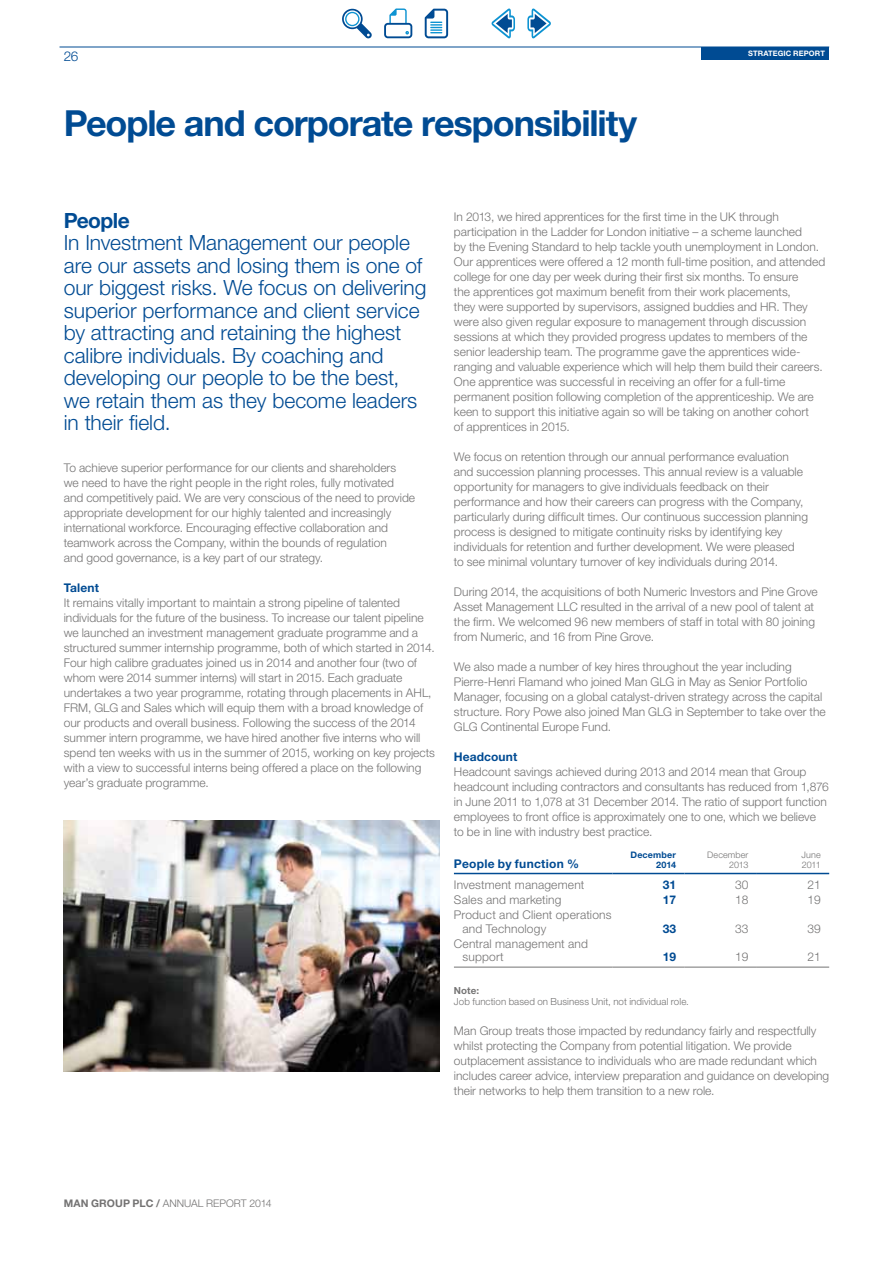
<style>
.page{position:relative;width:893px;height:1263px;background:#fff}
.page>*{position:absolute;margin:0;border:0;box-sizing:border-box;transform-origin:0 0}
.t1{font:700 36px "Helvetica Neue LT Std";letter-spacing:-.03em;color:#004b93}
.t2{font:300 21px/22.5px "Helvetica Neue LT Std";color:#004b93}
.t3{font:700 21px "Helvetica Neue LT Std";letter-spacing:-.03em;color:#004b93}
.t4{font:300 13.5px "Helvetica Neue LT Std";color:#004b93}
.t5{font:300 12px/15px "Helvetica Neue LT Std";color:#747373}
.t6{font:700 12px "Helvetica Neue LT Std";letter-spacing:.01em;color:#004b93}
.t7{font:300 10.5px "Helvetica Neue LT Std";letter-spacing:.005em;color:#747373}
.t8{font:300 9.75px "Helvetica Neue LT Std";letter-spacing:.01em;color:#747373}
.t9{font:700 9.75px "Helvetica Neue LT Std";color:#747373}
.t10{font:300 9px/10.5px "Helvetica Neue LT Std";letter-spacing:.01em;color:#747373;text-align:right}
.t11{font:700 9px/10.5px "Helvetica Neue LT Std";letter-spacing:.02em;color:#004b93;text-align:right}
.t12{font:700 7.5px "Helvetica Neue LT Std";letter-spacing:.015em;color:#fff}
.s1{font-weight:700}
</style>
<div class="page">
<hr style="left:60px;top:47px;width:769px;height:1px;background:#004b93">
<div style="left:702px;top:47px;width:127px;height:13px;background:#004b93"></div>
<img style="left:64px;top:821px;width:375px;height:250px">
<hr style="left:454px;top:873px;width:158px;height:1px;background:#004b93">
<hr style="left:612px;top:873px;width:73px;height:1px;background:#004b93">
<hr style="left:685px;top:873px;width:72px;height:1px;background:#004b93">
<hr style="left:757px;top:873px;width:72px;height:1px;background:#004b93">
<hr style="left:454px;top:967px;width:158px;height:1px;background:#747373">
<hr style="left:612px;top:967px;width:73px;height:1px;background:#747373">
<hr style="left:685px;top:967px;width:72px;height:1px;background:#747373">
<hr style="left:757px;top:967px;width:72px;height:1px;background:#747373">
<svg style="left:342px;top:9px;width:30px;height:30px"></svg>
<div style="left:345px;top:12px;width:15px;height:14px;border:1px solid #0d93d2;border-radius:50%"></div>
<svg style="left:384px;top:23px;width:28px;height:15px"></svg>
<div style="left:386px;top:25px;width:24px;height:11px;background:#fff;border-radius:2px"></div>
<svg style="left:389px;top:9px;width:20px;height:26px"></svg>
<svg style="left:425px;top:9px;width:23px;height:29px"></svg>
<svg style="left:491px;top:8px;width:24px;height:31px"></svg>
<svg style="left:527px;top:8px;width:24px;height:31px"></svg>
<p class="t4" style="left:64px;top:48px;width:16px">26</p>
<h1 class="t1" style="left:64px;top:101px;width:575px">People and corporate responsibility</h1>
<p class="t12" style="left:748px;top:49px;width:78px">STRATEGIC REPORT</p>
<h2 class="t3" style="left:64px;top:207px;width:67px">People</h2>
<p class="t2" style="left:64px;top:231px;width:364px">In Investment Management our people are our assets and losing them is one of our biggest risks. We focus on delivering superior performance and client service by attracting and retaining the highest calibre individuals. By coaching and developing our people to be the best, we retain them as they become leaders in their field.</p>
<p class="t5" style="left:64px;top:460px;width:353px">To achieve superior performance for our clients and shareholders<br>we need to have the right people in the right roles, fully motivated and competitively paid. We are very conscious of the need to provide appropriate development for our highly talented and increasingly international workforce. Encouraging effective collaboration and teamwork across the Company, within the bounds of regulation<br>and good governance, is a key part of our strategy.</p>
<p class="t6" style="left:64px;top:580px;width:37px">Talent</p>
<p class="t5" style="left:64px;top:595px;width:373px">It remains vitally important to maintain a strong pipeline of talented individuals for the future of the business. To increase our talent pipeline we launched an investment management graduate programme and a structured summer internship programme, both of which started in 2014.<br>Four high calibre graduates joined us in 2014 and another four (two of whom were 2014 summer interns) will start in 2015. Each graduate undertakes a two year programme, rotating through placements in AHL, FRM, GLG and Sales which will equip them with a broad knowledge of our products and overall business. Following the success of the 2014 summer intern programme, we have hired another five interns who will spend ten weeks with us in the summer of 2015, working on key projects with a view to successful interns being offered a place on the following year’s graduate programme.</p>
<p class="t5" style="left:454px;top:209px;width:373px">In 2013, we hired apprentices for the first time in the UK through participation in the Ladder for London initiative – a scheme launched<br>by the Evening Standard to help tackle youth unemployment in London.<br>Our apprentices were offered a 12 month full-time position, and attended college for one day per week during their first six months. To ensure<br>the apprentices got maximum benefit from their work placements,<br>they were supported by supervisors, assigned buddies and HR. They were also given regular exposure to management through discussion sessions at which they provided progress updates to members of the senior leadership team. The programme gave the apprentices wide&shy;ranging and valuable experience which will help them build their careers.<br>One apprentice was successful in receiving an offer for a full-time permanent position following completion of the apprenticeship. We are keen to support this initiative again so will be taking on another cohort<br>of apprentices in 2015.</p>
<p class="t5" style="left:454px;top:449px;width:356px">We focus on retention through our annual performance evaluation and succession planning processes. This annual review is a valuable opportunity for managers to give individuals feedback on their performance and how their careers can progress with the Company, particularly during difficult times. Our continuous succession planning process is designed to mitigate continuity risks by identifying key individuals for retention and further development. We were pleased<br>to see minimal voluntary turnover of key individuals during 2014.</p>
<p class="t5" style="left:454px;top:584px;width:365px">During 2014, the acquisitions of both Numeric Investors and Pine Grove Asset Management LLC resulted in the arrival of a new pool of talent at the firm. We welcomed 96 new members of staff in total with 80 joining from Numeric, and 16 from Pine Grove.</p>
<p class="t5" style="left:454px;top:659px;width:373px">We also made a number of key hires throughout the year including Pierre‑Henri Flamand who joined Man GLG in May as Senior Portfolio Manager, focusing on a global catalyst-driven strategy across the capital structure. Rory Powe also joined Man GLG in September to take over the GLG Continental Europe Fund.</p>
<p class="t6" style="left:454px;top:749px;width:65px">Headcount</p>
<p class="t5" style="left:454px;top:764px;width:376px">Headcount savings achieved during 2013 and 2014 mean that Group headcount including contractors and consultants has reduced from 1,876 in June 2011 to 1,078 at 31 December 2014. The ratio of support function employees to front office is approximately one to one, which we believe<br>to be in line with industry best practice.</p>
<p class="t6" style="left:454px;top:856px;width:127px">People by function %</p>
<p class="t11" style="left:630px;top:849px;width:47px">December<br>2014</p>
<p class="t10" style="left:707px;top:849px;width:43px">December<br>2013</p>
<p class="t10" style="left:802px;top:849px;width:21px;text-align:left">June<br>2011</p>
<p class="t5" style="left:454px;top:877px;width:132px">Investment management</p>
<p class="t6" style="left:663px;top:877px;width:15px">31</p>
<p class="t5" style="left:735px;top:877px;width:15px">30</p>
<p class="t5" style="left:807px;top:877px;width:15px">21</p>
<p class="t5" style="left:454px;top:892px;width:109px">Sales and marketing</p>
<p class="t6" style="left:663px;top:892px;width:15px">17</p>
<p class="t5" style="left:735px;top:892px;width:15px">18</p>
<p class="t5" style="left:807px;top:892px;width:15px">19</p>
<p class="t5" style="left:462px;top:908px;width:151px;line-height:13.5px;text-indent:-9px">Product and Client operations and Technology</p>
<p class="t6" style="left:663px;top:921px;width:15px">33</p>
<p class="t5" style="left:735px;top:920px;width:15px">33</p>
<p class="t5" style="left:807px;top:920px;width:15px">39</p>
<p class="t5" style="left:462px;top:936px;width:127px;line-height:13.5px;text-indent:-9px">Central management and support</p>
<p class="t6" style="left:663px;top:949px;width:15px">19</p>
<p class="t5" style="left:735px;top:949px;width:15px">19</p>
<p class="t5" style="left:807px;top:949px;width:15px">21</p>
<p class="t9" style="left:454px;top:984px;width:27px">Note:</p>
<p class="t8" style="left:454px;top:995px;width:237px">Job function based on Business Unit, not individual role.</p>
<p class="t5" style="left:454px;top:1023px;width:377px">Man Group treats those impacted by redundancy fairly and respectfully whilst protecting the Company from potential litigation. We provide outplacement assistance to individuals who are made redundant which includes career advice, interview preparation and guidance on developing their networks to help them transition to a new role.</p>
<p class="t7" style="left:64px;top:1196px;width:209px"><span class="s1">MAN GROUP PLC /</span> ANNUAL REPORT 2014</p>
</div>
